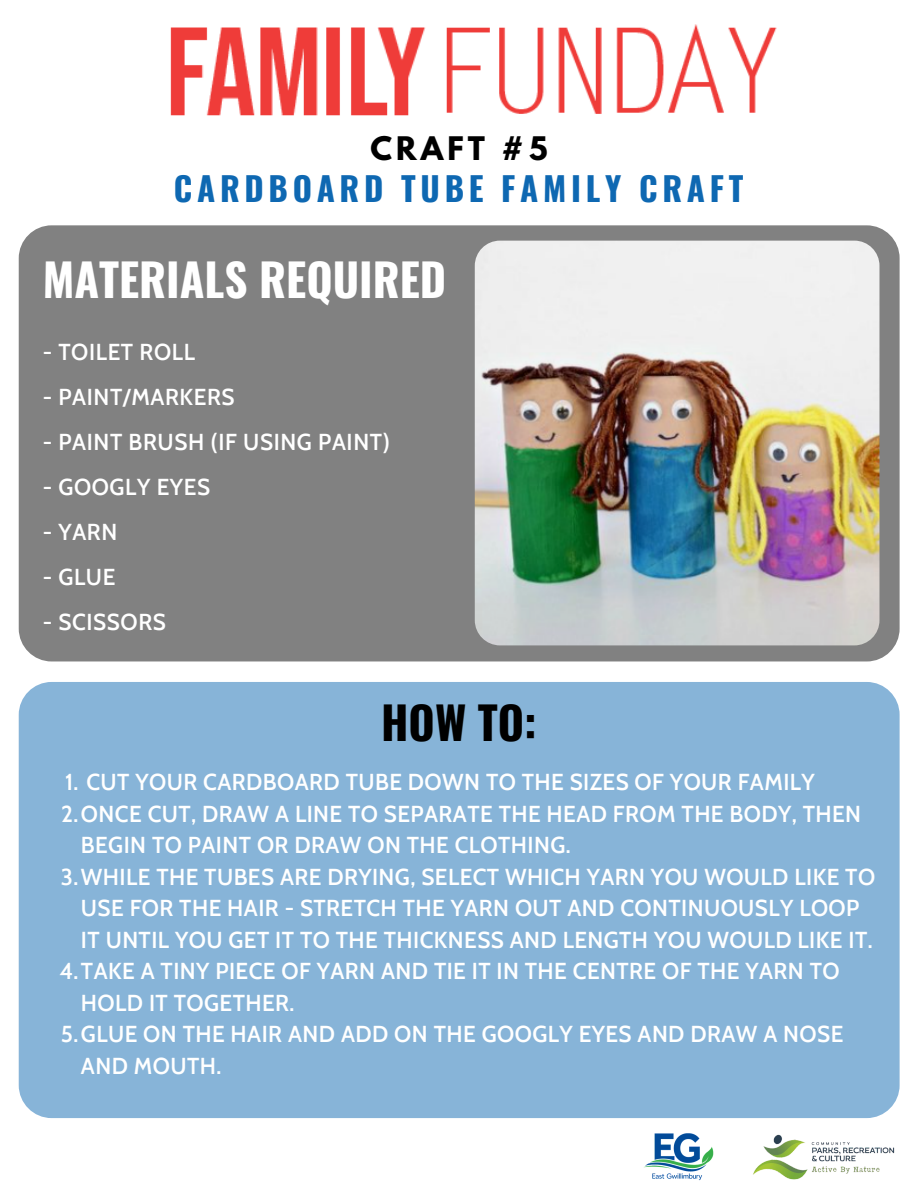
<style>
.page{position:relative;width:918px;height:1188px;background:#fff}
.page>*{position:absolute;margin:0;border:0;box-sizing:border-box;transform-origin:0 0}
.t1{font:700 45px "Oswald";color:#fff}
.t2{font:700 45px "Oswald";color:#000}
.t3{font:700 33px "Oswald";letter-spacing:.14em;color:#0e68b2}
.t4{font:700 28.8px "League Spartan";letter-spacing:.14em;color:#000}
.t5{font:600 22.5px/31.5px "Cabin";letter-spacing:.02em;color:#fff}
</style>
<div class="page">
<div style="left:19px;top:682px;width:881px;height:436px;background:#87b4d8;border-radius:33px"></div>
<div style="left:19px;top:225px;width:881px;height:436px;background:#818181;border-radius:33px"></div>
<img style="left:753px;top:1134px;width:142px;height:46px">
<img style="left:644px;top:1133px;width:70px;height:47px">
<img style="left:170px;top:27px;width:256px;height:89px">
<img style="left:446px;top:24px;width:331px;height:90px">
<img style="left:475px;top:241px;width:404px;height:404px;border-radius:25px">
<p class="t4" style="left:370px;top:134px;width:179px">CRAFT #5</p>
<p class="t3" style="left:174px;top:163px;width:571px">CARDBOARD TUBE FAMILY CRAFT</p>
<p class="t1" style="left:43px;top:244px;width:405px">MATERIALS REQUIRED</p>
<p class="t5" style="left:43px;top:336px;width:154px">- TOILET ROLL</p>
<p class="t5" style="left:43px;top:381px;width:194px">- PAINT/MARKERS</p>
<p class="t5" style="left:43px;top:426px;width:349px">- PAINT BRUSH (IF USING PAINT)</p>
<p class="t5" style="left:43px;top:471px;width:169px">- GOOGLY EYES</p>
<p class="t5" style="left:43px;top:516px;width:76px">- YARN</p>
<p class="t5" style="left:43px;top:561px;width:74px">- GLUE</p>
<p class="t5" style="left:43px;top:606px;width:125px">- SCISSORS</p>
<p class="t2" style="left:381px;top:687px;width:157px">HOW TO:</p>
<p class="t5" style="left:65px;top:767px;width:751px">1. CUT YOUR CARDBOARD TUBE DOWN TO THE SIZES OF YOUR FAMILY</p>
<p class="t5" style="left:81px;top:798px;width:782px;text-indent:-20px">2.ONCE CUT, DRAW A LINE TO SEPARATE THE HEAD FROM THE BODY, THEN<br>BEGIN TO PAINT OR DRAW ON THE CLOTHING.</p>
<p class="t5" style="left:81px;top:861px;width:796px;text-indent:-20px">3.WHILE THE TUBES ARE DRYING, SELECT WHICH YARN YOU WOULD LIKE TO<br>USE FOR THE HAIR - STRETCH THE YARN OUT AND CONTINUOUSLY LOOP<br>IT UNTIL YOU GET IT TO THE THICKNESS AND LENGTH YOU WOULD LIKE IT.</p>
<p class="t5" style="left:81px;top:956px;width:760px;text-indent:-22px">4.TAKE A TINY PIECE OF YARN AND TIE IT IN THE CENTRE OF THE YARN TO<br>HOLD IT TOGETHER.</p>
<p class="t5" style="left:81px;top:1019px;width:764px;text-indent:-20px">5.GLUE ON THE HAIR AND ADD ON THE GOOGLY EYES AND DRAW A NOSE<br>AND MOUTH.</p>
</div>
